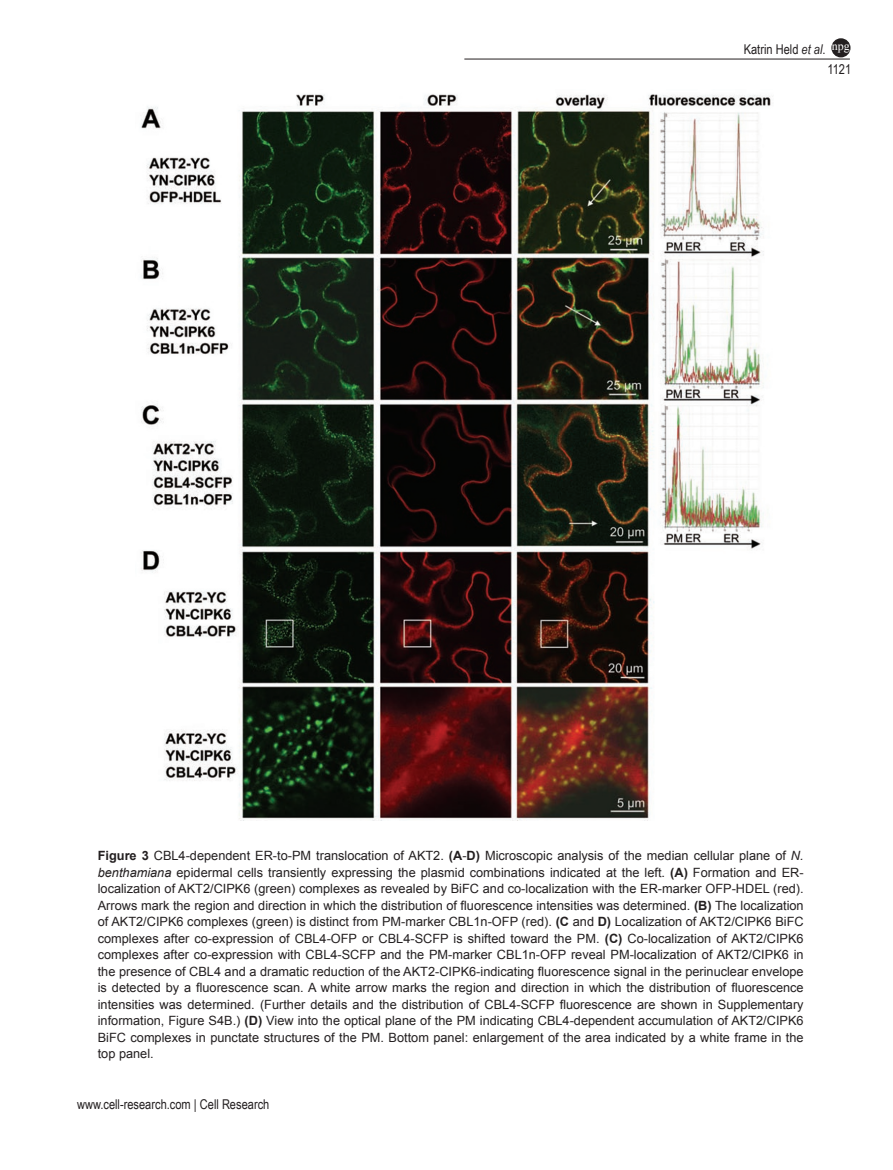
<style>
.page{position:relative;width:893px;height:1170px;background:#fff}
.page>*{position:absolute;margin:0;border:0;box-sizing:border-box;transform-origin:0 0}
.t1{font:13.5px "Arial Narrow";color:#231f20}
.t2{font:12.75px/16.5px "Arial MT2";color:#231f20;text-align:justify}
.t3{font:12px "Times New Roman PSMT2";color:#fff}
.s1{font-style:italic}
.s2{font-family:"Arial";font-weight:700}
.s3{font-family:"Arial";font-style:italic}
</style>
<div class="page">
<hr style="left:464px;top:59px;width:386px;height:1px;background:#231f20">
<div style="left:832px;top:39px;width:18px;height:18px;background:#231f20;border-radius:50%"></div>
<div style="left:831px;top:38px;width:19px;height:19px;border:2px solid #231f20;border-radius:50%"></div>
<img style="left:141px;top:94px;width:630px;height:726px">
<p class="t3" style="left:832px;top:38px;width:19px">npg</p>
<p class="t1" style="left:744px;top:40px;width:83px">Katrin Held <span class="s1">et al</span>.</p>
<p class="t1" style="left:827px;top:59px;width:25px">1121</p>
<p class="t2" style="left:98px;top:847px;width:707px"><span class="s2">Figure 3</span> CBL4-dependent ER-to-PM translocation of AKT2. <span class="s2">(A</span>-<span class="s2">D)</span> Microscopic analysis of the median cellular plane of <span class="s3">N. benthamiana</span> epidermal cells transiently expressing the plasmid combinations indicated at the left. <span class="s2">(A)</span> Formation and ER&shy;localization of AKT2/CIPK6 (green) complexes as revealed by BiFC and co-localization with the ER-marker OFP-HDEL (red).<br>Arrows mark the region and direction in which the distribution of fluorescence intensities was determined. <span class="s2">(B)</span> The localization of AKT2/CIPK6 complexes (green) is distinct from PM-marker CBL1n-OFP (red). <span class="s2">(C</span> and <span class="s2">D)</span> Localization of AKT2/CIPK6 BiFC complexes after co-expression of CBL4-OFP or CBL4-SCFP is shifted toward the PM. <span class="s2">(C)</span> Co-localization of AKT2/CIPK6 complexes after co-expression with CBL4-SCFP and the PM-marker CBL1n-OFP reveal PM-localization of AKT2/CIPK6 in the presence of CBL4 and a dramatic reduction of the AKT2-CIPK6-indicating fluorescence signal in the perinuclear envelope is detected by a fluorescence scan. A white arrow marks the region and direction in which the distribution of fluorescence intensities was determined. (Further details and the distribution of CBL4-SCFP fluorescence are shown in Supplementary information, Figure S4B.) <span class="s2">(D)</span> View into the optical plane of the PM indicating CBL4-dependent accumulation of AKT2/CIPK6<br>BiFC complexes in punctate structures of the PM. Bottom panel: enlargement of the area indicated by a white frame in the top panel.</p>
<p class="t1" style="left:77px;top:1094px;width:194px">www.cell-research.com | Cell Research</p>
</div>
